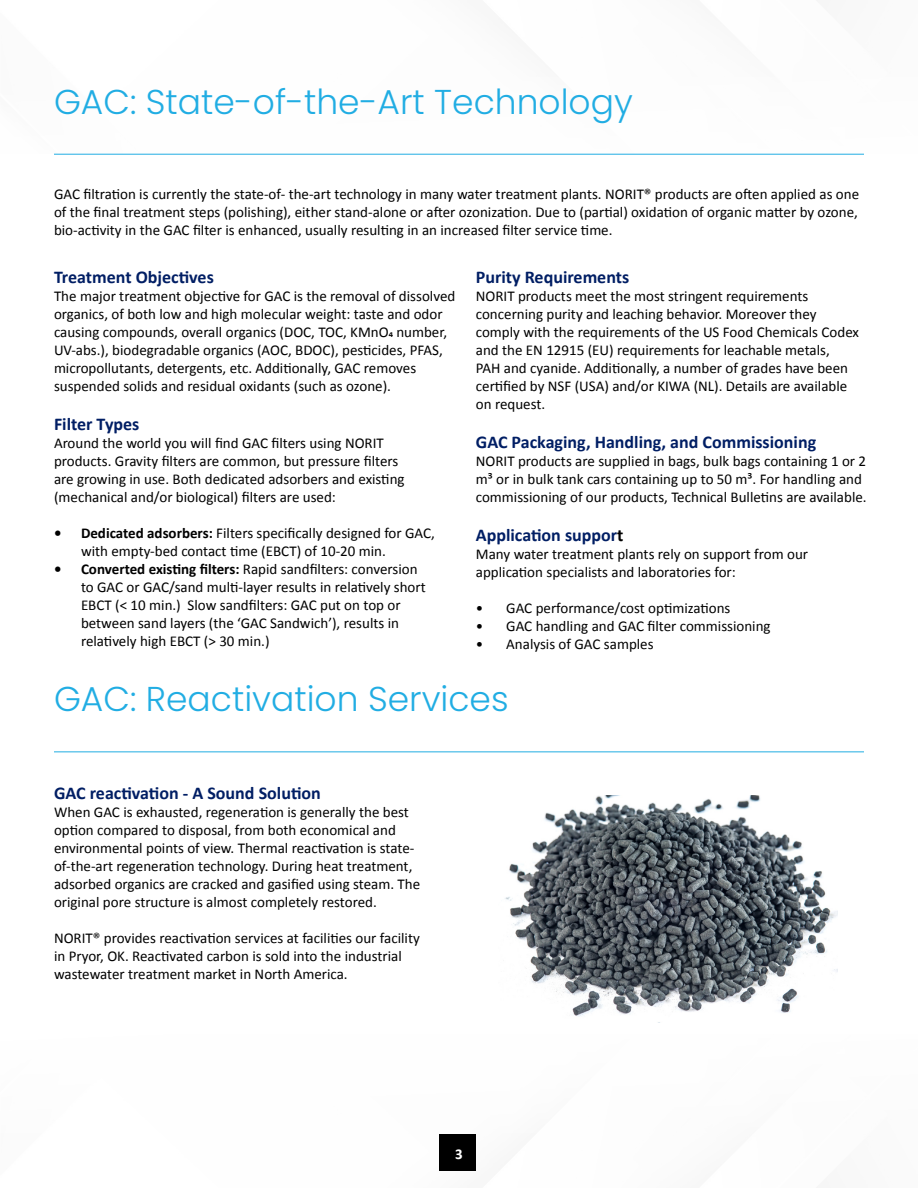
<style>
.page{position:relative;width:918px;height:1188px;background:#fff}
.page>*{position:absolute;margin:0;border:0;box-sizing:border-box;transform-origin:0 0}
.t1{font:300 34.5px "Poppins";color:#21ade3}
.t2{font:700 18px "Calibri";color:#001e64}
.t3{font:15px/18px "Calibri";color:#000}
.t4{font:700 15px "Calibri";color:#fff}
.s1{font-weight:700}
.s2{color:#000}
</style>
<div class="page">
<hr style="left:54px;top:154px;width:810px;height:1px;background:#21ade3">
<hr style="left:54px;top:751px;width:810px;height:1px;background:#21ade3">
<img style="left:505px;top:796px;width:332px;height:221px">
<div style="left:440px;top:1134px;width:36px;height:37px;background:#000"></div>
<h1 class="t1" style="left:54px;top:82px;width:580px">GAC: State-of-the-Art Technology</h1>
<p class="t3" style="left:54px;top:185px;width:807px;text-align:justify">GAC filtration is currently the state-of- the-art technology in many water treatment plants. NORIT® products are often applied as one of the final treatment steps (polishing), either stand-alone or after ozonization. Due to (partial) oxidation of organic matter by ozone, bio-activity in the GAC filter is enhanced, usually resulting in an increased filter service time.</p>
<p class="t2" style="left:54px;top:264px;width:161px">Treatment Objectives</p>
<p class="t3" style="left:54px;top:286px;width:403px">The major treatment objective for GAC is the removal of dissolved organics, of both low and high molecular weight: taste and odor causing compounds, overall organics (DOC, TOC, KMnO4 number, UV-abs.), biodegradable organics (AOC, BDOC), pesticides, PFAS, micropollutants, detergents, etc. Additionally, GAC removes suspended solids and residual oxidants (such as ozone).</p>
<p class="t2" style="left:54px;top:411px;width:87px">Filter Types</p>
<p class="t3" style="left:54px;top:434px;width:352px">Around the world you will find GAC filters using NORIT products. Gravity filters are common, but pressure filters are growing in use. Both dedicated adsorbers and existing (mechanical and/or biological) filters are used:</p>
<p class="t3" style="left:81px;top:524px;width:355px;text-indent:-27px"><span class="s1">• Dedicated adsorbers:</span> Filters specifically designed for GAC, with empty-bed contact time (EBCT) of 10-20 min.</p>
<p class="t3" style="left:81px;top:560px;width:346px;text-indent:-27px"><span class="s1">• Converted existing filters:</span> Rapid sandfilters: conversion to GAC or GAC/sand multi-layer results in relatively short EBCT (&lt; 10 min.) Slow sandfilters: GAC put on top or between sand layers (the ‘GAC Sandwich’), results in relatively high EBCT (&gt; 30 min.)</p>
<p class="t2" style="left:476px;top:264px;width:155px">Purity Requirements</p>
<p class="t3" style="left:476px;top:286px;width:385px">NORIT products meet the most stringent requirements concerning purity and leaching behavior. Moreover they comply with the requirements of the US Food Chemicals Codex and the EN 12915 (EU) requirements for leachable metals,<br>PAH and cyanide. Additionally, a number of grades have been certified by NSF (USA) and/or KIWA (NL). Details are available on request.</p>
<p class="t2" style="left:476px;top:429px;width:342px">GAC Packaging, Handling, and Commissioning</p>
<p class="t3" style="left:476px;top:452px;width:392px">NORIT products are supplied in bags, bulk bags containing 1 or 2 m³ or in bulk tank cars containing up to 50 m³. For handling and commissioning of our products, Technical Bulletins are available.</p>
<p class="t2" style="left:476px;top:523px;width:149px">Application suppor<span class="s2">t</span></p>
<p class="t3" style="left:476px;top:545px;width:334px">Many water treatment plants rely on support from our application specialists and laboratories for:</p>
<p class="t3" style="left:476px;top:599px;width:256px">• GAC performance/cost optimizations</p>
<p class="t3" style="left:476px;top:617px;width:296px">• GAC handling and GAC filter commissioning</p>
<p class="t3" style="left:476px;top:635px;width:179px">• Analysis of GAC samples</p>
<h1 class="t1" style="left:54px;top:679px;width:456px">GAC: Reactivation Services</h1>
<p class="t2" style="left:54px;top:781px;width:268px">GAC reactivation - A Sound Solution</p>
<p class="t3" style="left:54px;top:803px;width:368px">When GAC is exhausted, regeneration is generally the best option compared to disposal, from both economical and environmental points of view. Thermal reactivation is state&shy;of-the-art regeneration technology. During heat treatment, adsorbed organics are cracked and gasified using steam. The original pore structure is almost completely restored.</p>
<p class="t3" style="left:54px;top:929px;width:367px">NORIT® provides reactivation services at facilities our facility in Pryor, OK. Reactivated carbon is sold into the industrial wastewater treatment market in North America.</p>
<p class="t4" style="left:455px;top:1143px;width:9px">3</p>
</div>
